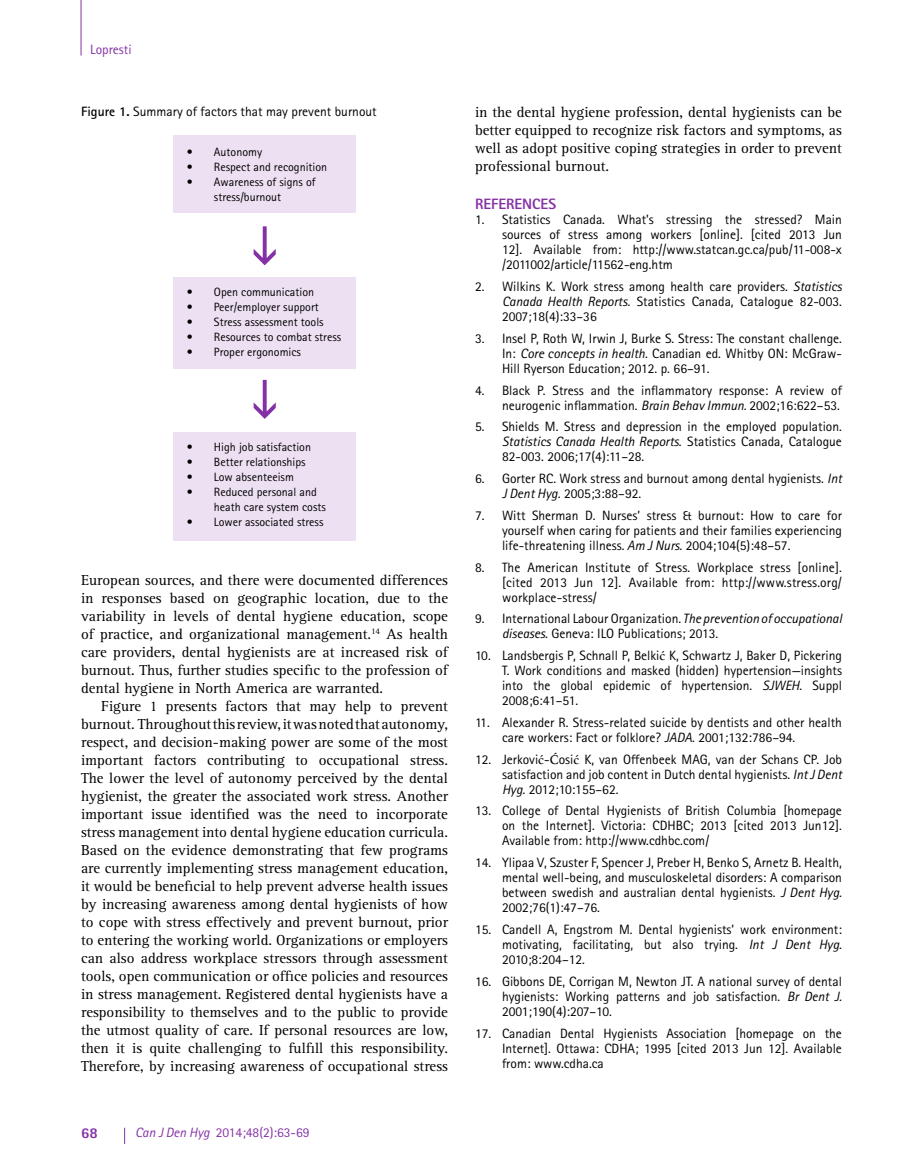
<style>
.page{position:relative;width:905px;height:1175px;background:#fff}
.page>*{position:absolute;margin:0;border:0;box-sizing:border-box;transform-origin:0 0}
.t1{font:15px/18px "Rotis Serif Std";color:#000;text-align:justify}
.t2{font:800 15px "Rotis Sans Serif Std";color:#8431a6}
.t3{font:13.5px/15px "Rotis Sans Serif Std";color:#000;text-align:justify}
.t4{font:13.5px "Rotis Sans Serif Std";color:#8431a6}
.t5{font:12px/15px "Rotis Sans Serif Std";color:#000}
.s1{font-weight:700}
.s2{font-style:italic}
.s3{font-family:"Athelas"}
</style>
<div class="page">
<hr style="left:81px;top:0;width:1px;height:56px;background:#8431a6">
<svg style="left:124px;top:1127px;width:1px;height:16px"></svg>
<div style="left:173px;top:135px;width:183px;height:78px;background:#ede0f2"></div>
<div style="left:173px;top:277px;width:183px;height:92px;background:#ede0f2"></div>
<div style="left:173px;top:431px;width:183px;height:109px;background:#ede0f2"></div>
<p class="t4" style="left:90px;top:41px;width:43px">Lopresti</p>
<p class="t3" style="left:81px;top:104px;width:297px"><span class="s1">Figure 1.</span> Summary of factors that may prevent burnout</p>
<p class="t5" style="left:187px;top:145px;width:77px">• Autonomy</p>
<p class="t5" style="left:187px;top:160px;width:142px">• Respect and recognition</p>
<p class="t5" style="left:214px;top:175px;width:103px;text-indent:-27px">• Awareness of signs of stress/burnout</p>
<p class="t5" style="left:187px;top:284px;width:129px">• Open communication</p>
<p class="t5" style="left:187px;top:299px;width:133px">• Peer/employer support</p>
<p class="t5" style="left:187px;top:314px;width:138px">• Stress assessment tools</p>
<p class="t5" style="left:187px;top:329px;width:156px">• Resources to combat stress</p>
<p class="t5" style="left:187px;top:344px;width:116px">• Proper ergonomics</p>
<p class="t5" style="left:187px;top:439px;width:126px">• High job satisfaction</p>
<p class="t5" style="left:187px;top:454px;width:120px">• Better relationships</p>
<p class="t5" style="left:187px;top:469px;width:108px">• Low absenteeism</p>
<p class="t5" style="left:214px;top:484px;width:113px;text-indent:-27px">• Reduced personal and heath care system costs</p>
<p class="t5" style="left:187px;top:514px;width:138px">• Lower associated stress</p>
<p class="t1" style="left:81px;top:571px;width:368px">European sources, and there were documented differences in responses based on geographic location, due to the variability in levels of dental hygiene education, scope of practice, and organizational management.<sup>14</sup> As health care providers, dental hygienists are at increased risk of burnout. Thus, further studies specific to the profession of dental hygiene in North America are warranted.</p>
<p class="t1" style="left:81px;top:697px;width:368px;text-indent:20px">Figure 1 presents factors that may help to prevent burnout. Throughout this review, it was noted that autonomy, respect, and decision-making power are some of the most important factors contributing to occupational stress.<br>The lower the level of autonomy perceived by the dental hygienist, the greater the associated work stress. Another important issue identified was the need to incorporate stress management into dental hygiene education curricula.<br>Based on the evidence demonstrating that few programs are currently implementing stress management education, it would be beneficial to help prevent adverse health issues by increasing awareness among dental hygienists of how to cope with stress effectively and prevent burnout, prior to entering the working world. Organizations or employers can also address workplace stressors through assessment tools, open communication or office policies and resources in stress management. Registered dental hygienists have a responsibility to themselves and to the public to provide the utmost quality of care. If personal resources are low, then it is quite challenging to fulfill this responsibility.<br>Therefore, by increasing awareness of occupational stress</p>
<p class="t2" style="left:81px;top:1123px;width:18px">68</p>
<p class="t4" style="left:135px;top:1124px;width:176px"><span class="s2">Can J Den Hyg</span> 2014;48(2):63-69</p>
<p class="t1" style="left:475px;top:103px;width:368px">in the dental hygiene profession, dental hygienists can be better equipped to recognize risk factors and symptoms, as well as adopt positive coping strategies in order to prevent professional burnout.</p>
<p class="t2" style="left:475px;top:195px;width:83px">REFERENCES</p>
<p class="t3" style="left:502px;top:212px;width:341px;text-indent:-27px">1. Statistics Canada. What’s stressing the stressed? Main sources of stress among workers [online]. [cited 2013 Jun 12]. Available from: http://www.statcan.gc.ca/pub/11-008-x /2011002/article/11562-eng.htm</p>
<p class="t3" style="left:502px;top:279px;width:341px;text-indent:-27px">2. Wilkins K. Work stress among health care providers. <span class="s2">Statistics Canada Health Reports.</span> Statistics Canada, Catalogue 82-003.<br>2007;18(4):33–36</p>
<p class="t3" style="left:502px;top:331px;width:341px;text-indent:-27px">3. Insel P, Roth W, Irwin J, Burke S. Stress: The constant challenge.<br>In: <span class="s2">Core concepts in health</span>. Canadian ed. Whitby ON: McGraw-Hill Ryerson Education; 2012. p. 66–91.</p>
<p class="t3" style="left:475px;top:382px;width:368px;text-align:right">4. Black P. Stress and the inflammatory response: A review of neurogenic inflammation. <span class="s2">Brain Behav Immun.</span> 2002;16:622–53.</p>
<p class="t3" style="left:502px;top:419px;width:341px;text-indent:-27px">5. Shields M. Stress and depression in the employed population.<br><span class="s2">Statistics Canada Health Reports</span>. Statistics Canada, Catalogue 82-003. 2006;17(4):11–28.</p>
<p class="t3" style="left:502px;top:471px;width:341px;text-indent:-27px">6. Gorter RC. Work stress and burnout among dental hygienists. <span class="s2">Int<br>J Dent Hyg.</span> 2005;3:88–92.</p>
<p class="t3" style="left:502px;top:507px;width:341px;text-indent:-27px">7. Witt Sherman D. Nurses’ stress &amp; burnout: How to care for yourself when caring for patients and their families experiencing life-threatening illness. <span class="s2">Am J Nurs.</span> 2004;104(5):48–57.</p>
<p class="t3" style="left:502px;top:559px;width:341px;text-indent:-27px">8. The American Institute of Stress. Workplace stress [online]. [cited 2013 Jun 12]. Available from: http://www.stress.org/ workplace-stress/</p>
<p class="t3" style="left:502px;top:611px;width:341px;text-indent:-27px">9. International Labour Organization. <span class="s2">The prevention of occupational diseases.</span> Geneva: ILO Publications; 2013.</p>
<p class="t3" style="left:502px;top:648px;width:341px;text-indent:-27px">10. Landsbergis P, Schnall P, Belki<span class="s3">ć</span> K, Schwartz J, Baker D, Pickering T. Work conditions and masked (hidden) hypertension—insights into the global epidemic of hypertension. <span class="s2">SJWEH</span>. Suppl 2008;6:41–51.</p>
<p class="t3" style="left:502px;top:714px;width:341px;text-indent:-27px">11. Alexander R. Stress-related suicide by dentists and other health care workers: Fact or folklore? <span class="s2">JADA</span>. 2001;132:786–94.</p>
<p class="t3" style="left:502px;top:751px;width:341px;text-indent:-27px">12. Jerkovi<span class="s3">ć</span>-<span class="s3">Ć</span>osi<span class="s3">ć</span> K, van Offenbeek MAG, van der Schans CP. Job satisfaction and job content in Dutch dental hygienists. <span class="s2">Int J Dent Hyg.</span> 2012;10:155–62.</p>
<p class="t3" style="left:502px;top:803px;width:341px;text-indent:-27px">13. College of Dental Hygienists of British Columbia [homepage on the Internet]. Victoria: CDHBC; 2013 [cited 2013 Jun12].<br>Available from: http://www.cdhbc.com/</p>
<p class="t3" style="left:502px;top:855px;width:341px;text-indent:-27px">14. Ylipaa V, Szuster F, Spencer J, Preber H, Benko S, Arnetz B. Health, mental well-being, and musculoskeletal disorders: A comparison between swedish and australian dental hygienists. <span class="s2">J Dent Hyg.<br></span>2002;76(1):47–76.</p>
<p class="t3" style="left:502px;top:921px;width:341px;text-indent:-27px">15. Candell A, Engstrom M. Dental hygienists’ work environment: motivating, facilitating, but also trying. <span class="s2">Int J Dent Hyg.<br></span>2010;8:204–12.</p>
<p class="t3" style="left:502px;top:973px;width:341px;text-indent:-27px">16. Gibbons DE, Corrigan M, Newton JT. A national survey of dental hygienists: Working patterns and job satisfaction. <span class="s2">Br Dent J.<br></span>2001;190(4):207–10.</p>
<p class="t3" style="left:502px;top:1025px;width:341px;text-indent:-27px">17. Canadian Dental Hygienists Association [homepage on the Internet]. Ottawa: CDHA; 1995 [cited 2013 Jun 12]. Available from: www.cdha.ca</p>
</div>
